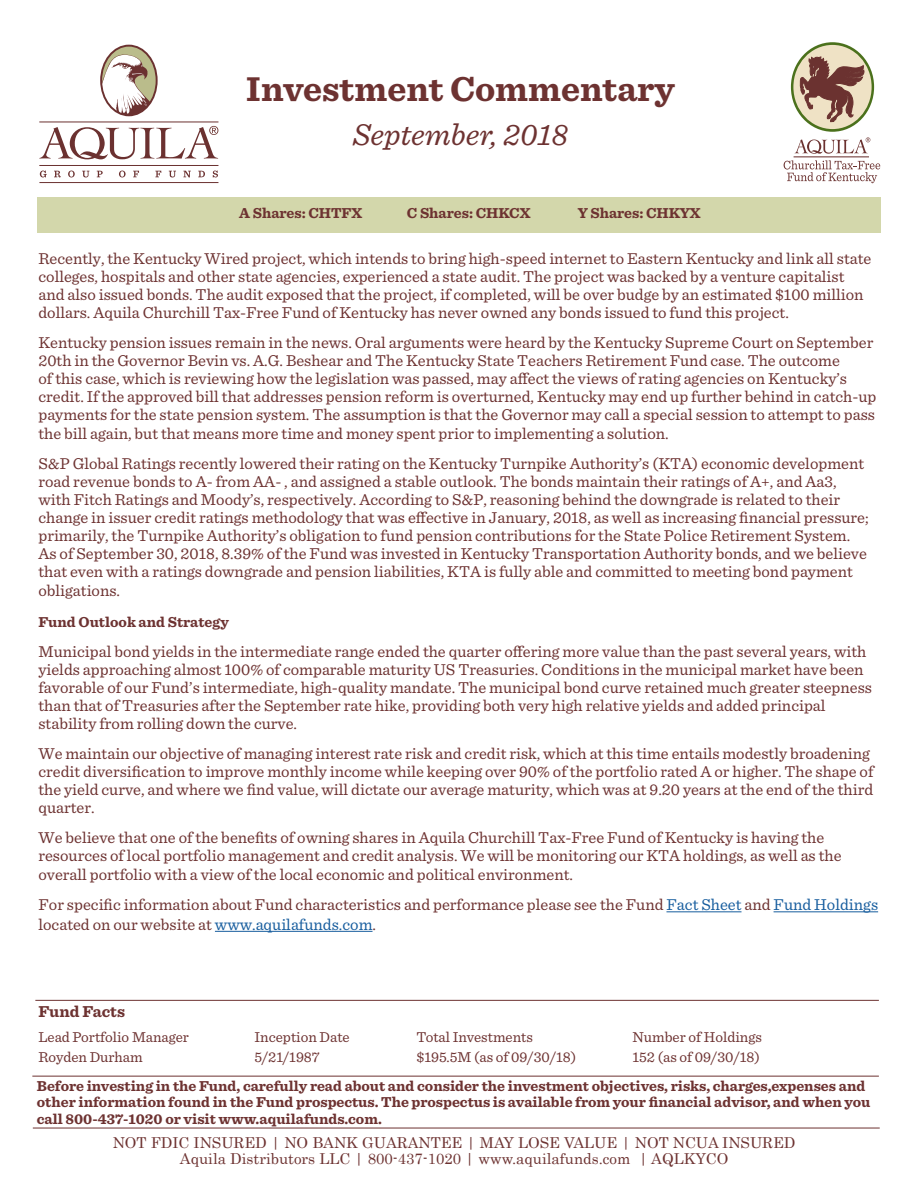
<style>
.page{position:relative;width:918px;height:1188px;background:#fff}
.page>*{position:absolute;margin:0;border:0;box-sizing:border-box;transform-origin:0 0}
.t1{font:700 36px "Sentinel";color:#6d3231}
.t2{font:italic 31.5px "Sentinel";color:#6d3231}
.t3{font:16.5px/18.1px "Sentinel";color:#6d3231}
.t4{font:700 16.5px "Sentinel";color:#6d3231}
.t5{font:700 15px/16.5px "Sentinel";color:#6d3231}
.t6{font:15px "Sentinel";color:#6d3231}
.Text{font:15px "Century";color:#6d3231}
.s1{color:#175d9e}
</style>
<div class="page">
<hr style="left:39px;top:122px;width:179px;height:1px;background:#6b3130">
<hr style="left:39px;top:165px;width:179px;height:1px;background:#6b3130">
<hr style="left:39px;top:182px;width:179px;height:1px;background:#6b3130">
<svg style="left:40px;top:171px;width:7px;height:6px"></svg>
<svg style="left:54px;top:171px;width:7px;height:6px"></svg>
<svg style="left:68px;top:171px;width:7px;height:6px"></svg>
<svg style="left:82px;top:171px;width:7px;height:6px"></svg>
<svg style="left:97px;top:171px;width:6px;height:6px"></svg>
<svg style="left:119px;top:171px;width:7px;height:6px"></svg>
<svg style="left:133px;top:171px;width:6px;height:6px"></svg>
<svg style="left:155px;top:171px;width:6px;height:6px"></svg>
<svg style="left:169px;top:171px;width:7px;height:6px"></svg>
<svg style="left:183px;top:171px;width:8px;height:6px"></svg>
<svg style="left:198px;top:171px;width:7px;height:6px"></svg>
<svg style="left:213px;top:171px;width:5px;height:6px"></svg>
<svg style="left:101px;top:46px;width:54px;height:70px"></svg>
<div style="left:100px;top:45px;width:58px;height:71px;border:2px solid #6b3130;border-radius:50%"></div>
<svg style="left:39px;top:126px;width:179px;height:33px"></svg>
<div style="left:37px;top:197px;width:843px;height:36px;background:#d3d7ab"></div>
<svg style="left:791px;top:42px;width:83px;height:90px"></svg>
<div style="left:793px;top:45px;width:79px;height:84px;background:#efe2c5;border-radius:50%"></div>
<svg style="left:784px;top:160px;width:96px;height:23px"></svg>
<hr style="left:794px;top:157px;width:75px;height:1px;background:#6b3230">
<svg style="left:795px;top:56px;width:75px;height:98px"></svg>
<hr style="left:33px;top:1128px;width:847px;height:1px;background:#6d3231">
<hr style="left:32px;top:1076px;width:847px;height:1px;background:#6d3231">
<hr style="left:35px;top:1000px;width:844px;height:1px;background:#6d3231">
<hr style="left:666px;top:911px;width:76px;height:1px;background:#175d9e">
<hr style="left:774px;top:911px;width:104px;height:1px;background:#175d9e">
<hr style="left:215px;top:931px;width:158px;height:1px;background:#175d9e">
<p class="t1" style="left:246px;top:61px;width:430px">Investment Commentary</p>
<p class="t2" style="left:353px;top:111px;width:217px">September, 2018</p>
<p class="t5" style="left:239px;top:204px;width:125px">A Shares: CHTFX</p>
<p class="t5" style="left:407px;top:204px;width:125px">C Shares: CHKCX</p>
<p class="t5" style="left:578px;top:204px;width:124px">Y Shares: CHKYX</p>
<p class="t3" style="left:38px;top:248px;width:835px">Recently, the Kentucky Wired project, which intends to bring high-speed internet to Eastern Kentucky and link all state colleges, hospitals and other state agencies, experienced a state audit. The project was backed by a venture capitalist and also issued bonds. The audit exposed that the project, if completed, will be over budge by an estimated $100 million dollars. Aquila Churchill Tax-Free Fund of Kentucky has never owned any bonds issued to fund this project.</p>
<p class="t3" style="left:38px;top:333px;width:839px">Kentucky pension issues remain in the news. Oral arguments were heard by the Kentucky Supreme Court on September 20th in the Governor Bevin vs. A.G. Beshear and The Kentucky State Teachers Retirement Fund case. The outcome<br>of this case, which is reviewing how the legislation was passed, may affect the views of rating agencies on Kentucky’s credit. If the approved bill that addresses pension reform is overturned, Kentucky may end up further behind in catch-up payments for the state pension system. The assumption is that the Governor may call a special session to attempt to pass the bill again, but that means more time and money spent prior to implementing a solution.</p>
<p class="t3" style="left:38px;top:454px;width:832px">S&amp;P Global Ratings recently lowered their rating on the Kentucky Turnpike Authority’s (KTA) economic development road revenue bonds to A- from AA- , and assigned a stable outlook. The bonds maintain their ratings of A+, and Aa3, with Fitch Ratings and Moody’s, respectively. According to S&amp;P, reasoning behind the downgrade is related to their change in issuer credit ratings methodology that was effective in January, 2018, as well as increasing financial pressure; primarily, the Turnpike Authority’s obligation to fund pension contributions for the State Police Retirement System.<br>As of September 30, 2018, 8.39% of the Fund was invested in Kentucky Transportation Authority bonds, and we believe that even with a ratings downgrade and pension liabilities, KTA is fully able and committed to meeting bond payment obligations.</p>
<p class="t5" style="left:38px;top:613px;width:192px">Fund Outlook and Strategy</p>
<p class="t3" style="left:38px;top:641px;width:835px">Municipal bond yields in the intermediate range ended the quarter offering more value than the past several years, with yields approaching almost 100% of comparable maturity US Treasuries. Conditions in the municipal market have been favorable of our Fund’s intermediate, high-quality mandate. The municipal bond curve retained much greater steepness than that of Treasuries after the September rate hike, providing both very high relative yields and added principal stability from rolling down the curve.</p>
<p class="t3" style="left:38px;top:744px;width:837px">We maintain our objective of managing interest rate risk and credit risk, which at this time entails modestly broadening credit diversification to improve monthly income while keeping over 90% of the portfolio rated A or higher. The shape of the yield curve, and where we find value, will dictate our average maturity, which was at 9.20 years at the end of the third quarter.</p>
<p class="t3" style="left:38px;top:828px;width:805px">We believe that one of the benefits of owning shares in Aquila Churchill Tax-Free Fund of Kentucky is having the resources of local portfolio management and credit analysis. We will be monitoring our KTA holdings, as well as the overall portfolio with a view of the local economic and political environment.</p>
<p class="t3" style="left:38px;top:894px;width:841px;line-height:19.5px">For specific information about Fund characteristics and performance please see the Fund <span class="s1">Fact Sheet</span> and <span class="s1">Fund Holdings </span>located on our website at <span class="s1">www.aquilafunds.com</span>.</p>
<p class="t4" style="left:38px;top:998px;width:88px">Fund Facts</p>
<p class="t6" style="left:38px;top:1026px;width:152px">Lead Portfolio Manager</p>
<p class="t6" style="left:254px;top:1026px;width:97px">Inception Date</p>
<p class="t6" style="left:416px;top:1026px;width:118px">Total Investments</p>
<p class="t6" style="left:632px;top:1026px;width:131px">Number of Holdings</p>
<p class="t6" style="left:38px;top:1046px;width:106px">Royden Durham</p>
<p class="t6" style="left:254px;top:1046px;width:67px">5/21/1987</p>
<p class="t6" style="left:416px;top:1046px;width:161px">$195.5M (as of 09/30/18)</p>
<p class="t6" style="left:632px;top:1046px;width:129px">152 (as of 09/30/18)</p>
<p class="t5" style="left:37px;top:1077px;width:835px">Before investing in the Fund, carefully read about and consider the investment objectives, risks, charges,expenses and other information found in the Fund prospectus. The prospectus is available from your financial advisor, and when you call 800-437-1020 or visit www.aquilafunds.com.</p>
<p class="Text" style="left:113px;top:1130px;width:684px">NOT FDIC INSURED | NO BANK GUARANTEE | MAY LOSE VALUE | NOT NCUA INSURED</p>
<p class="Text" style="left:180px;top:1146px;width:550px">Aquila Distributors LLC | 800-437-1020 | www.aquilafunds.com | AQLKYCO</p>
</div>
